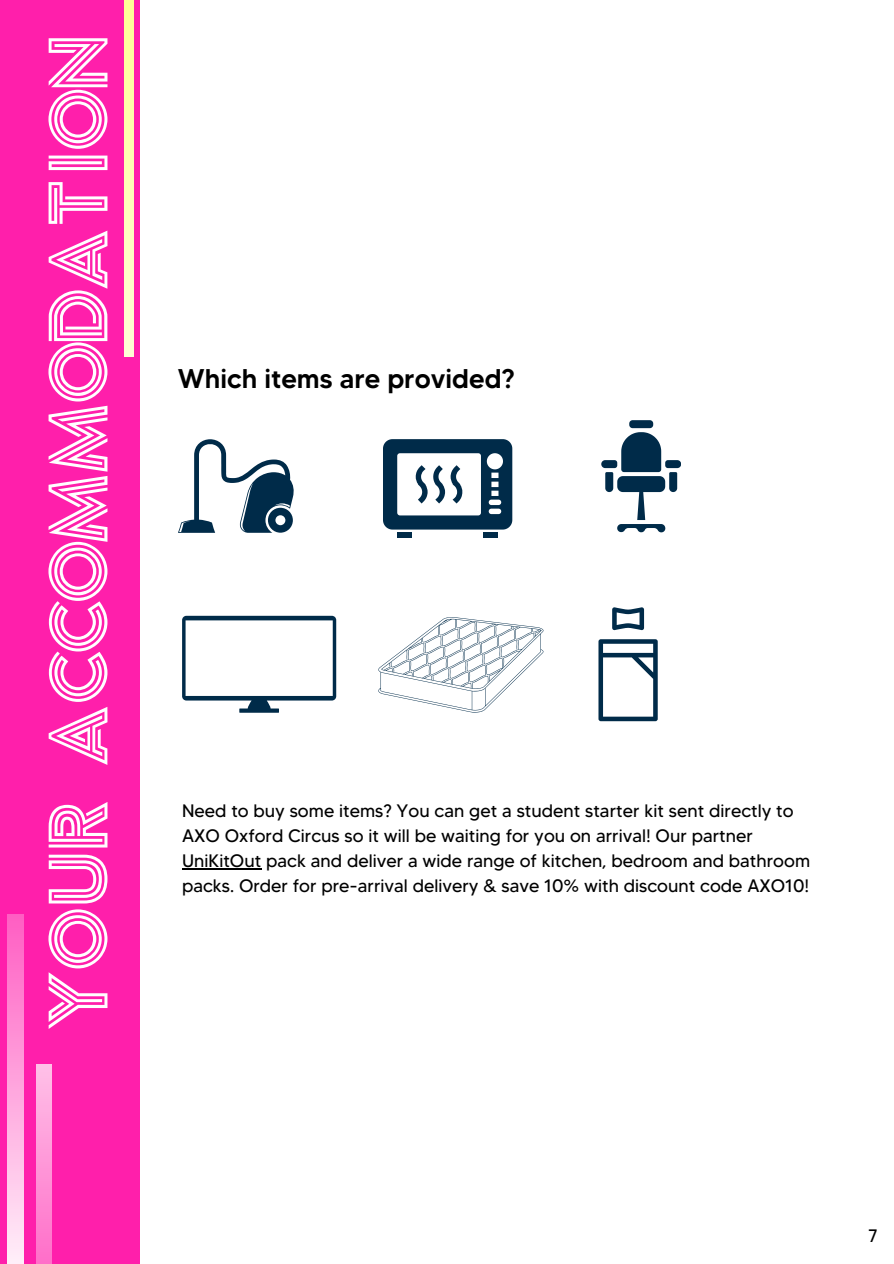
<style>
.page{position:relative;width:894px;height:1264px;background:#fff}
.page>*{position:absolute;margin:0;border:0;box-sizing:border-box;transform-origin:0 0}
.t1{font:84px "Argon PERSONAL";color:#fff}
.t2{font:500 27px "MADETOMMY";color:#000}
.t3{font:18px/24.8px "MADETOMMY";color:#000}
</style>
<div class="page">
<div style="left:0;top:0;width:140px;height:1263px;background:#ff1fab"></div>
<div style="left:7px;top:914px;width:16px;height:349px;background:linear-gradient(to bottom,#ff5dc2,#ffeef9)"></div>
<svg style="left:124px;top:0;width:9px;height:357px;background:#ffffb5"></svg>
<div style="left:36px;top:1064px;width:16px;height:199px;background:linear-gradient(to bottom,#ffc1e8,#ff6ec9)"></div>
<svg style="left:178px;top:439px;width:116px;height:93px"></svg>
<div style="left:397px;top:532px;width:14px;height:5px;background:#002b49"></div>
<div style="left:483px;top:532px;width:15px;height:5px;background:#002b49"></div>
<svg style="left:383px;top:439px;width:129px;height:90px"></svg>
<svg style="left:601px;top:420px;width:79px;height:112px"></svg>
<svg style="left:598px;top:639px;width:59px;height:82px"></svg>
<svg style="left:612px;top:607px;width:32px;height:23px"></svg>
<svg style="left:378px;top:617px;width:165px;height:95px"></svg>
<svg style="left:182px;top:616px;width:154px;height:96px"></svg>
<hr style="left:182px;top:868px;width:79px;height:1px;background:#000">
<h1 class="t1" style="left:40px;top:1028px;width:996px;rotate:-90deg">your accommodation</h1>
<h2 class="t2" style="left:178px;top:362px;width:338px">Which items are provided?</h2>
<p class="t3" style="left:182px;top:798px;width:629px">Need to buy some items? You can get a student starter kit sent directly to AXO Oxford Circus so it will be waiting for you on arrival! Our partner UniKitOut pack and deliver a wide range of kitchen, bedroom and bathroom packs. Order for pre-arrival delivery &amp; save 10% with discount code AXO10!</p>
<p class="t3" style="left:868px;top:1223px;width:11px">7</p>
</div>
